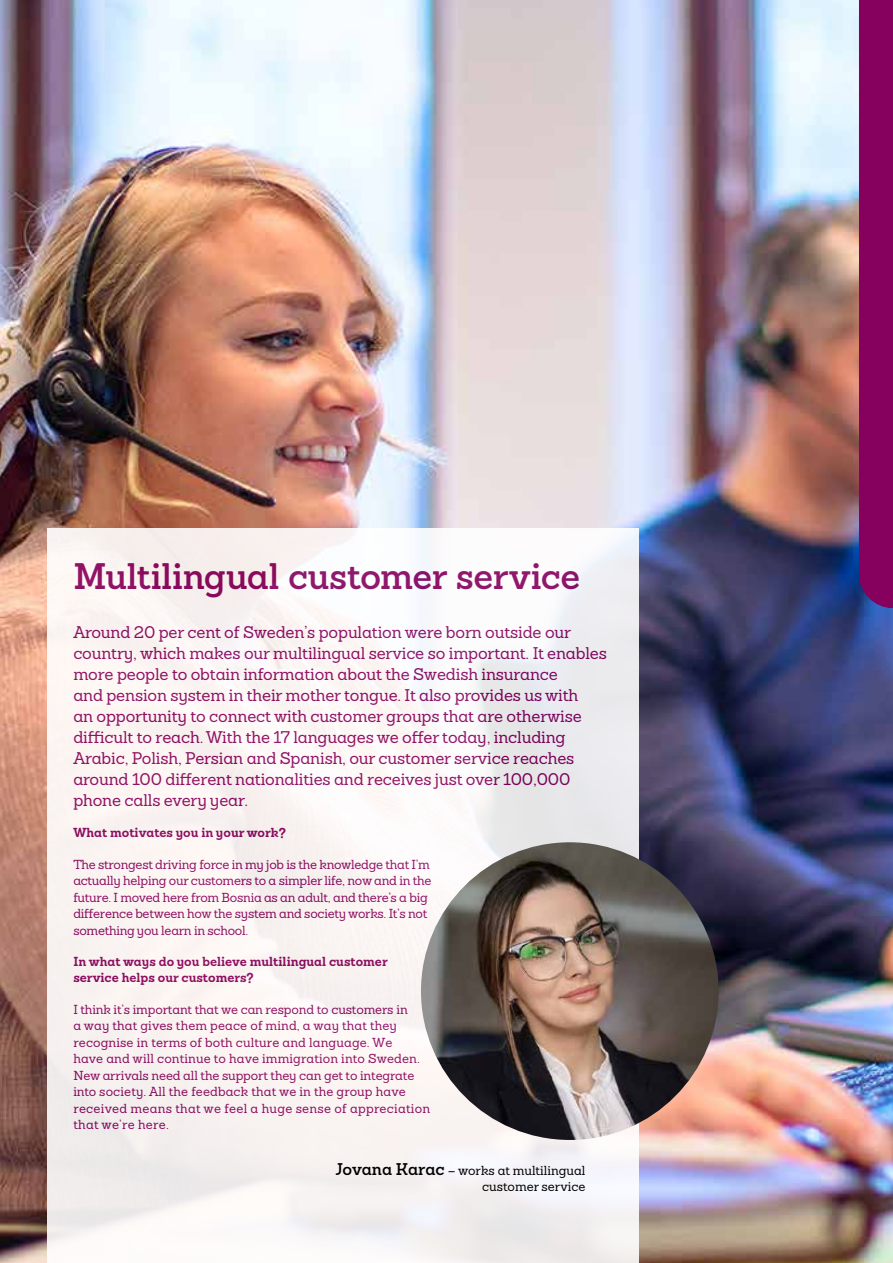
<style>
.page{position:relative;width:893px;height:1263px;background:#fff}
.page>*{position:absolute;margin:0;border:0;box-sizing:border-box;transform-origin:0 0}
.t1{font:600 36px "Sanchez Folksam";letter-spacing:-.015em;color:#86005e}
.t2{font:500 16.5px/21px "Sanchez Folksam";letter-spacing:-.01em;color:#86005e}
.t3{font:500 12.75px/16.5px "Sanchez Folksam";letter-spacing:.01em;color:#86005e}
.t4{font:500 12.75px/16.5px "Sanchez Folksam";letter-spacing:-.01em;color:#86005e}
.t5{font:700 12.75px/16.5px "Sanchez Folksam";color:#86005e}
.t6{font:500 12.75px/16.5px "Sanchez Folksam";color:#000;text-align:right}
.s1{font-weight:600;font-size:16.5px}
</style>
<div class="page">
<img style="left:0;top:0;width:893px;height:1263px">
<div style="left:48px;top:528px;width:591px;height:735px;background:linear-gradient(to right,#fcf5f2,#f2f1f4)"></div>
<img style="left:421px;top:842px;width:298px;height:298px;border-radius:149px">
<div style="left:859px;top:0;width:34px;height:608px;background:#86005e"></div>
<h1 class="t1" style="left:73px;top:552px;width:508px">Multilingual customer service</h1>
<p class="t2" style="left:73px;top:621px;width:535px">Around 20 per cent of Sweden’s population were born outside our country, which makes our multilingual service so important. It enables more people to obtain information about the Swedish insurance<br>and pension system in their mother tongue. It also provides us with<br>an opportunity to connect with customer groups that are otherwise difficult to reach. With the 17 languages we offer today, including Arabic, Polish, Persian and Spanish, our customer service reaches around 100 different nationalities and receives just over 100,000 phone calls every year.</p>
<p class="t5" style="left:73px;top:824px;width:214px">What motivates you in your work?</p>
<p class="t4" style="left:73px;top:856px;width:360px">The strongest driving force in my job is the knowledge that I’m actually helping our customers to a simpler life, now and in the future. I moved here from Bosnia as an adult, and there’s a big difference between how the system and society works. It’s not something you learn in school.</p>
<p class="t5" style="left:73px;top:953px;width:316px">In what ways do you believe multilingual customer service helps our customers?</p>
<p class="t3" style="left:73px;top:1001px;width:358px">I think it’s important that we can respond to customers in<br>a way that gives them peace of mind, a way that they recognise in terms of both culture and language. We<br>have and will continue to have immigration into Sweden.<br>New arrivals need all the support they can get to integrate into society. All the feedback that we in the group have received means that we feel a huge sense of appreciation that we’re here.</p>
<p class="t6" style="left:336px;top:1162px;width:251px"><span class="s1">Jovana Karac</span> – works at multilingual customer service</p>
</div>
